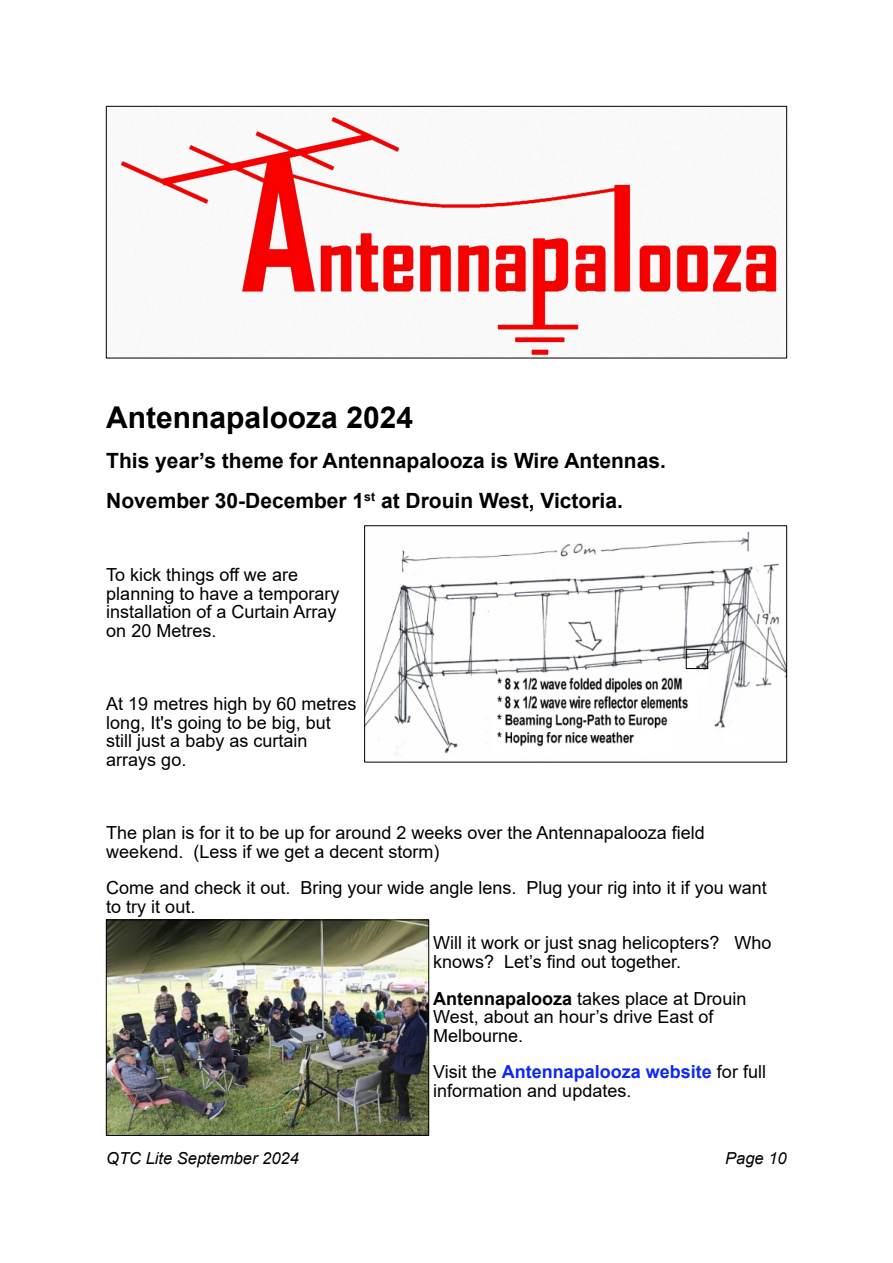
<style>
.page{position:relative;width:893px;height:1263px;background:#fff}
.page>*{position:absolute;margin:0;border:0;box-sizing:border-box;transform-origin:0 0}
.t1{font:700 30px "Arial";color:#000}
.t2{font:700 21px "Arial";color:#000}
.t3{font:18px "Arial";color:#000}
.t4{font:700 18px "Arial";color:#0d28f2}
.t5{font:italic 16.5px "Arial";color:#000}
.t6{font:700 12.3px "Arial";color:#000}
.s1{font-weight:700}
.s2{font-weight:400;color:#000}
</style>
<div class="page">
<img style="left:108px;top:921px;width:319px;height:213px">
<div style="left:106px;top:919px;width:323px;height:217px;border:1px solid #000"></div>
<img style="left:366px;top:531px;width:419px;height:225px">
<div style="left:364px;top:525px;width:423px;height:237px;border:1px solid #000"></div>
<div style="left:686px;top:649px;width:22px;height:20px;border:1px solid #000"></div>
<img style="left:108px;top:109px;width:672px;height:247px">
<div style="left:106px;top:106px;width:681px;height:252px;border:1px solid #000"></div>
<p class="t1" style="left:106px;top:407px;width:308px">Antennapalooza 2024</p>
<p class="t2" style="left:106px;top:453px;width:561px">This year’s theme for Antennapalooza is Wire Antennas.</p>
<p class="t2" style="left:106px;top:493px;width:259px">November 30-December 1</p>
<p class="t6" style="left:364px;top:492px;width:12px">st</p>
<p class="t2" style="left:381px;top:493px;width:243px">at Drouin West, Victoria.</p>
<p class="t3" style="left:106px;top:568px;width:193px">To kick things off we are</p>
<p class="t3" style="left:106px;top:586px;width:235px">planning to have a temporary</p>
<p class="t3" style="left:106px;top:605px;width:232px">installation of a Curtain Array</p>
<p class="t3" style="left:106px;top:624px;width:112px">on 20 Metres.</p>
<p class="t3" style="left:106px;top:697px;width:252px">At 19 metres high by 60 metres</p>
<p class="t3" style="left:106px;top:715px;width:226px">long, It's going to be big, but</p>
<p class="t3" style="left:106px;top:734px;width:203px">still just a baby as curtain</p>
<p class="t3" style="left:106px;top:753px;width:82px">arrays go.</p>
<p class="t3" style="left:106px;top:826px;width:600px">The plan is for it to be up for around 2 weeks over the Antennapalooza field</p>
<p class="t3" style="left:106px;top:844px;width:335px">weekend. (Less if we get a decent storm)</p>
<p class="t3" style="left:106px;top:881px;width:662px">Come and check it out. Bring your wide angle lens. Plug your rig into it if you want</p>
<p class="t3" style="left:106px;top:900px;width:91px">to try it out.</p>
<p class="t3" style="left:433px;top:936px;width:340px">Will it work or just snag helicopters? Who</p>
<p class="t3" style="left:433px;top:955px;width:249px">knows? Let’s find out together.</p>
<p class="t3" style="left:433px;top:991px;width:315px"><span class="s1">Antennapalooza</span> takes place at Drouin</p>
<p class="t3" style="left:433px;top:1010px;width:282px">West, about an hour’s drive East of</p>
<p class="t3" style="left:433px;top:1028px;width:92px">Melbourne.</p>
<p class="t4" style="left:433px;top:1065px;width:334px"><span class="s2">Visit the</span> Antennapalooza website <span class="s2">for full</span></p>
<p class="t3" style="left:433px;top:1084px;width:200px">information and updates.</p>
<p class="t5" style="left:106px;top:1152px;width:194px">QTC Lite September 2024</p>
<p class="t5" style="left:725px;top:1152px;width:63px">Page 10</p>
</div>
